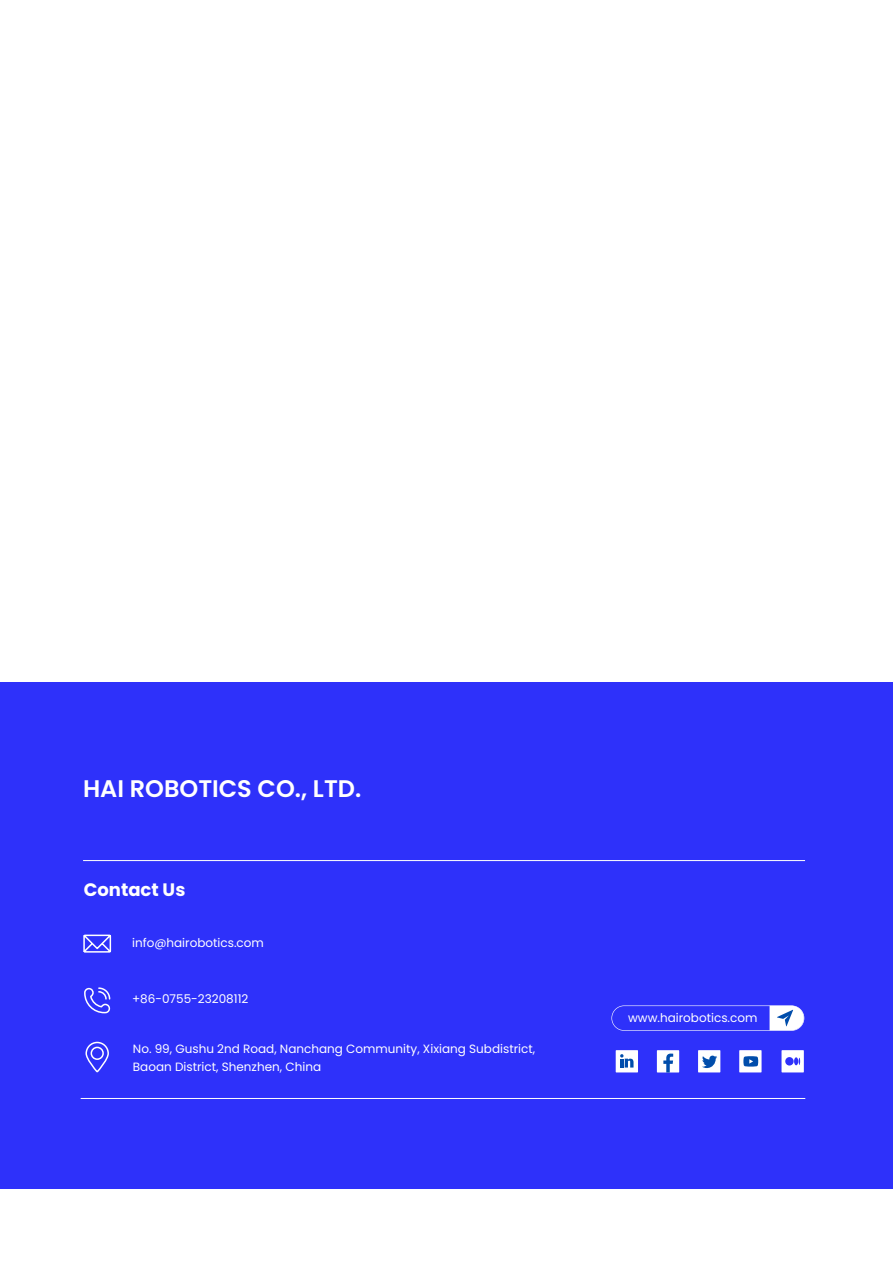
<style>
.page{position:relative;width:893px;height:1263px;background:#fff}
.page>*{position:absolute;margin:0;border:0;box-sizing:border-box;transform-origin:0 0}
.t1{font:600 24px "Poppins";color:#fff}
.t2{font:700 18px "Poppins";color:#fff}
.t3{font:12px/18px "Poppins";color:#fff}
</style>
<div class="page">
<div style="left:0;top:682px;width:893px;height:506px;background:#2e31fa"></div>
<div style="left:616px;top:1050px;width:22px;height:22px;background:#fff"></div>
<svg style="left:620px;top:1054px;width:13px;height:13px"></svg>
<div style="left:698px;top:1050px;width:22px;height:22px;background:#fff"></div>
<svg style="left:702px;top:1055px;width:15px;height:13px"></svg>
<div style="left:657px;top:1050px;width:22px;height:22px;background:#fff"></div>
<svg style="left:663px;top:1053px;width:10px;height:19px"></svg>
<hr style="left:83px;top:860px;width:722px;height:1px;background:#fff">
<hr style="left:81px;top:1098px;width:724px;height:1px;background:#fff">
<svg style="left:781px;top:1050px;width:23px;height:22px"></svg>
<div style="left:739px;top:1050px;width:22px;height:22px;background:#fff"></div>
<svg style="left:743px;top:1056px;width:15px;height:10px"></svg>
<svg style="left:611px;top:1005px;width:193px;height:26px"></svg>
<svg style="left:83px;top:934px;width:29px;height:139px"></svg>
<h1 class="t1" style="left:83px;top:774px;width:280px">HAI ROBOTICS CO., LTD.</h1>
<h2 class="t2" style="left:84px;top:879px;width:103px">Contact Us</h2>
<p class="t3" style="left:132px;top:934px;width:133px">info@hairobotics.com</p>
<p class="t3" style="left:132px;top:990px;width:118px">+86-0755-23208112</p>
<p class="t3" style="left:133px;top:1040px;width:404px">No. 99, Gushu 2nd Road, Nanchang Community, Xixiang Subdistrict,<br>Baoan District, Shenzhen, China</p>
<p class="t3" style="left:628px;top:1008px;width:131px">www.hairobotics.com</p>
</div>
